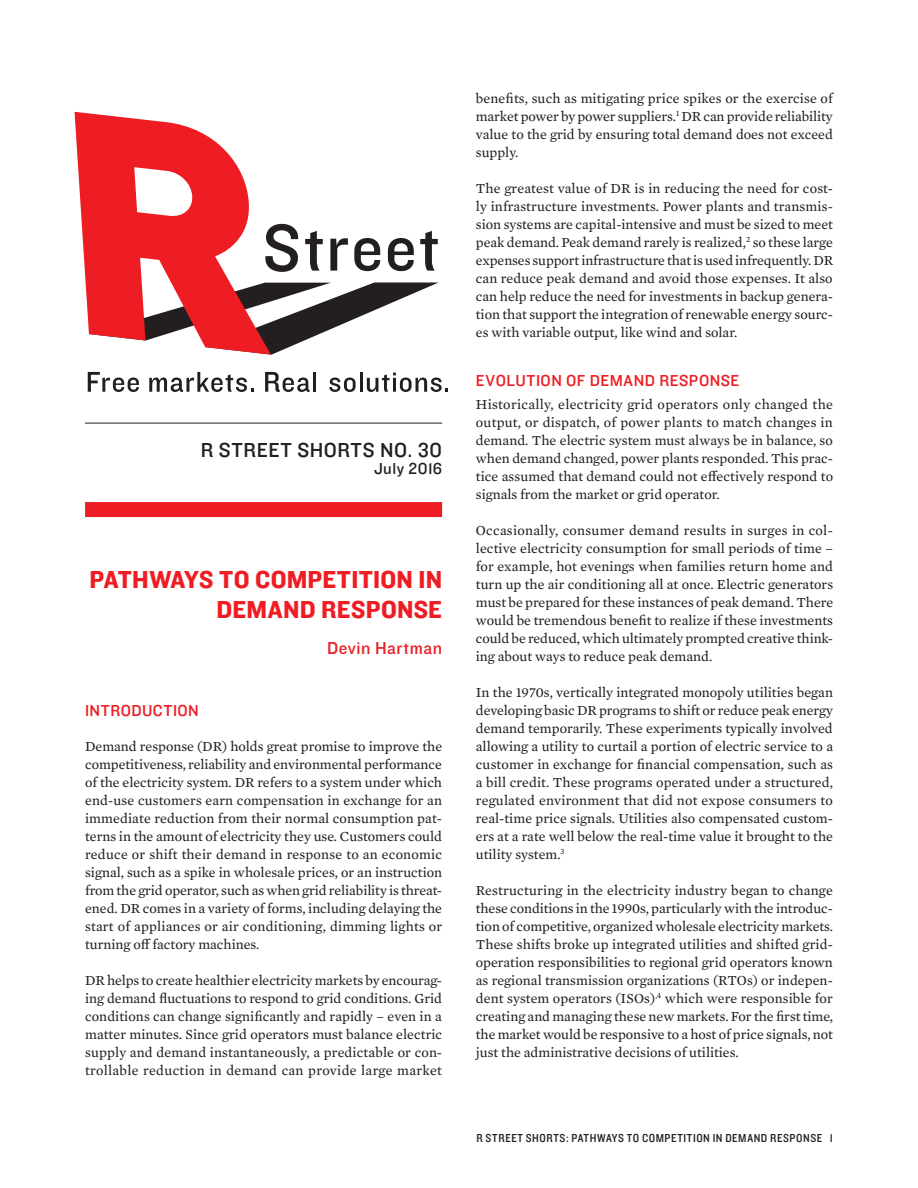
<style>
.page{position:relative;width:918px;height:1188px;background:#fff}
.page>*{position:absolute;margin:0;border:0;box-sizing:border-box;transform-origin:0 0}
.bröd{font:25.5px/30px "Knockout HTF51 Middleweight";letter-spacing:.005em;color:#ee1d23;text-align:right}
.mellanrubrik{font:21px "Knockout HTF31 Junior Middlewt";letter-spacing:.03em;color:#231f20}
.bröd-2{font:18px "Knockout HTF31 Junior Middlewt";letter-spacing:.025em;color:#ee1d23}
.mellanrubrik-2{font:16.5px "Knockout HTF31 Junior Middlewt";letter-spacing:.025em;color:#ee1d23}
.mellanrubrik-3{font:16.5px "Knockout HTF31 Junior Middlewt";letter-spacing:.025em;color:#231f20}
.bröd-3{font:14.1px/18px "Mercury Text G2";color:#231f20;text-align:justify}
.mellanrubrik-4{font:12px "Knockout HTF30 Junior Welterwt";letter-spacing:.05em;color:#231f20}
</style>
<div class="page">
<hr style="left:85px;top:423px;width:357px;height:1px;background:#231f20">
<div style="left:85px;top:502px;width:357px;height:15px;background:#ee1d23"></div>
<svg style="left:271px;top:282px;width:168px;height:73px"></svg>
<svg style="left:271px;top:224px;width:27px;height:48px"></svg>
<svg style="left:305px;top:231px;width:18px;height:40px"></svg>
<svg style="left:330px;top:238px;width:18px;height:33px"></svg>
<svg style="left:354px;top:238px;width:26px;height:33px"></svg>
<svg style="left:388px;top:238px;width:26px;height:33px"></svg>
<svg style="left:420px;top:231px;width:18px;height:40px"></svg>
<svg style="left:75px;top:112px;width:196px;height:243px;fill:#ee1d23"></svg>
<svg style="left:88px;top:372px;width:51px;height:20px"></svg>
<svg style="left:149px;top:372px;width:105px;height:20px"></svg>
<svg style="left:265px;top:372px;width:45px;height:20px"></svg>
<hr style="left:313px;top:372px;width:3px;height:20px;background:#231f20">
<hr style="left:360px;top:372px;width:3px;height:20px;background:#231f20">
<svg style="left:367px;top:373px;width:81px;height:19px"></svg>
<svg style="left:329px;top:378px;width:27px;height:14px"></svg>
<p class="mellanrubrik" style="left:201px;top:439px;width:243px">R STREET SHORTS NO. 30</p>
<p class="mellanrubrik-3" style="left:374px;top:459px;width:70px">July 2016</p>
<p class="bröd" style="left:90px;top:565px;width:354px">PATHWAYS TO COMPETITION IN<br>DEMAND RESPONSE</p>
<p class="bröd-2" style="left:327px;top:638px;width:116px">Devin Hartman</p>
<p class="mellanrubrik-2" style="left:85px;top:701px;width:115px">INTRODUCTION</p>
<p class="bröd-3" style="left:85px;top:737px;width:359px">Demand response (DR) holds great promise to improve the competitiveness, reliability and environmental performance of the electricity system. DR refers to a system under which end-use customers earn compensation in exchange for an immediate reduction from their normal consumption pat&shy;terns in the amount of electricity they use. Customers could reduce or shift their demand in response to an economic signal, such as a spike in wholesale prices, or an instruction from the grid operator, such as when grid reliability is threat&shy;ened. DR comes in a variety of forms, including delaying the start of appliances or air conditioning, dimming lights or turning off factory machines.</p>
<p class="bröd-3" style="left:85px;top:971px;width:359px">DR helps to create healthier electricity markets by encourag&shy;ing demand fluctuations to respond to grid conditions. Grid conditions can change significantly and rapidly – even in a matter minutes. Since grid operators must balance electric supply and demand instantaneously, a predictable or con&shy;trollable reduction in demand can provide large market</p>
<p class="bröd-3" style="left:476px;top:89px;width:359px">benefits, such as mitigating price spikes or the exercise of market power by power suppliers.<sup>1</sup> DR can provide reliability value to the grid by ensuring total demand does not exceed supply.</p>
<p class="bröd-3" style="left:476px;top:179px;width:359px">The greatest value of DR is in reducing the need for cost&shy;ly infrastructure investments. Power plants and transmis&shy;sion systems are capital-intensive and must be sized to meet peak demand. Peak demand rarely is realized,<sup>2</sup> so these large expenses support infrastructure that is used infrequently. DR can reduce peak demand and avoid those expenses. It also can help reduce the need for investments in backup genera&shy;tion that support the integration of renewable energy sourc&shy;es with variable output, like wind and solar.</p>
<p class="mellanrubrik-2" style="left:476px;top:372px;width:265px">EVOLUTION OF DEMAND RESPONSE</p>
<p class="bröd-3" style="left:476px;top:395px;width:359px">Historically, electricity grid operators only changed the output, or dispatch, of power plants to match changes in demand. The electric system must always be in balance, so when demand changed, power plants responded. This prac&shy;tice assumed that demand could not effectively respond to signals from the market or grid operator.</p>
<p class="bröd-3" style="left:476px;top:521px;width:359px">Occasionally, consumer demand results in surges in col&shy;lective electricity consumption for small periods of time – for example, hot evenings when families return home and turn up the air conditioning all at once. Electric generators must be prepared for these instances of peak demand. There would be tremendous benefit to realize if these investments could be reduced, which ultimately prompted creative think&shy;ing about ways to reduce peak demand.</p>
<p class="bröd-3" style="left:476px;top:683px;width:359px">In the 1970s, vertically integrated monopoly utilities began developing basic DR programs to shift or reduce peak energy demand temporarily. These experiments typically involved allowing a utility to curtail a portion of electric service to a customer in exchange for financial compensation, such as a bill credit. These programs operated under a structured, regulated environment that did not expose consumers to real-time price signals. Utilities also compensated custom&shy;ers at a rate well below the real-time value it brought to the utility system.<sup>3</sup></p>
<p class="bröd-3" style="left:476px;top:881px;width:359px">Restructuring in the electricity industry began to change these conditions in the 1990s, particularly with the introduc&shy;tion of competitive, organized wholesale electricity markets.<br>These shifts broke up integrated utilities and shifted grid&shy;operation responsibilities to regional grid operators known as regional transmission organizations (RTOs) or indepen&shy;dent system operators (ISOs)<sup>,4</sup> which were responsible for creating and managing these new markets. For the first time, the market would be responsive to a host of price signals, not just the administrative decisions of utilities.</p>
<p class="mellanrubrik-4" style="left:477px;top:1132px;width:358px">R STREET SHORTS: PATHWAYS TO COMPETITION IN DEMAND RESPONSE 1</p>
</div>
